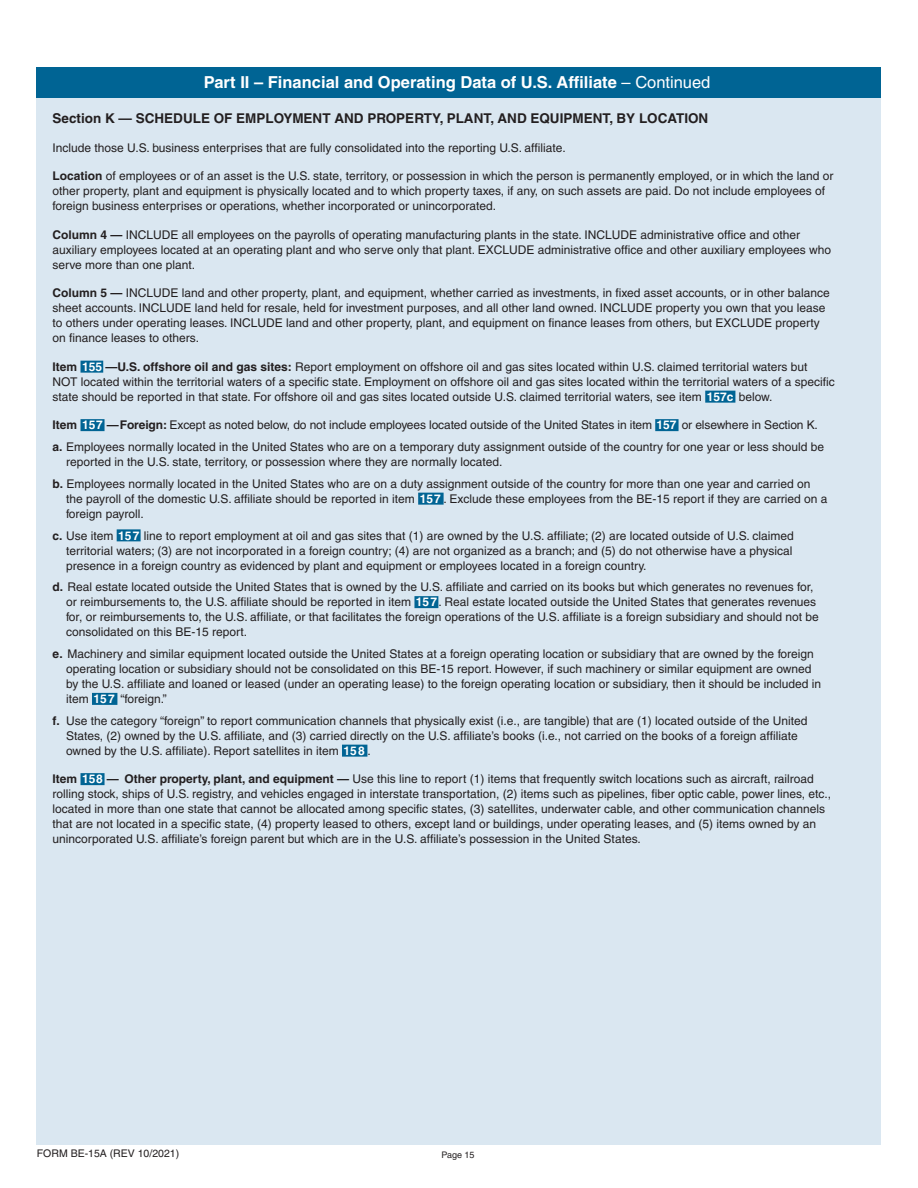
<style>
.page{position:relative;width:918px;height:1188px;background:#fff}
.page>*{position:absolute;margin:0;border:0;box-sizing:border-box;transform-origin:0 0}
.Form_Title{font:700 16.5px "Helvetica";color:#fff}
.Section{font:700 13.5px "Helvetica";color:#231f20}
.Section-2{font:12px/15px "Helvetica";color:#231f20}
.t1{font:10.5px "Helvetica";color:#231f20}
.Section-3{font:9px "Helvetica";color:#231f20}
.s1{font-weight:400}
.s2{font-weight:700}
.s3{font-weight:700;color:#fff}
</style>
<div class="page">
<div style="left:37px;top:68px;width:844px;height:1077px;background:#dae7f1"></div>
<div style="left:37px;top:68px;width:844px;height:30px;background:#006494"></div>
<div style="left:81px;top:361px;width:22px;height:12px;background:#006494"></div>
<div style="left:705px;top:391px;width:30px;height:12px;background:#006494"></div>
<div style="left:81px;top:419px;width:24px;height:12px;background:#006494"></div>
<div style="left:655px;top:419px;width:24px;height:12px;background:#006494"></div>
<div style="left:418px;top:493px;width:26px;height:12px;background:#006494"></div>
<div style="left:117px;top:529px;width:24px;height:12px;background:#006494"></div>
<div style="left:414px;top:596px;width:24px;height:12px;background:#006494"></div>
<div style="left:92px;top:693px;width:25px;height:12px;background:#006494"></div>
<div style="left:342px;top:745px;width:25px;height:12px;background:#006494"></div>
<div style="left:81px;top:773px;width:24px;height:12px;background:#006494"></div>
<p class="Form_Title" style="left:204px;top:73px;width:508px">Part II – Financial and Operating Data of U.S. Affiliate <span class="s1">– Continued</span></p>
<p class="Section" style="left:53px;top:111px;width:657px">Section K — SCHEDULE OF EMPLOYMENT AND PROPERTY, PLANT, AND EQUIPMENT, BY LOCATION</p>
<p class="Section-2" style="left:53px;top:140px;width:515px">Include those U.S. business enterprises that are fully consolidated into the reporting U.S. affiliate.</p>
<p class="Section-2" style="left:53px;top:169px;width:783px"><span class="s2">Location</span> of employees or of an asset is the U.S. state, territory, or possession in which the person is permanently employed, or in which the land or other property, plant and equipment is physically located and to which property taxes, if any, on such assets are paid. Do not include employees of foreign business enterprises or operations, whether incorporated or unincorporated.</p>
<p class="Section-2" style="left:53px;top:227px;width:780px"><span class="s2">Column 4 —</span> INCLUDE all employees on the payrolls of operating manufacturing plants in the state. INCLUDE administrative office and other auxiliary employees located at an operating plant and who serve only that plant. EXCLUDE administrative office and other auxiliary employees who serve more than one plant.</p>
<p class="Section-2" style="left:53px;top:286px;width:779px"><span class="s2">Column 5 —</span> INCLUDE land and other property, plant, and equipment, whether carried as investments, in fixed asset accounts, or in other balance sheet accounts. INCLUDE land held for resale, held for investment purposes, and all other land owned. INCLUDE property you own that you lease to others under operating leases. INCLUDE land and other property, plant, and equipment on finance leases from others, but EXCLUDE property on finance leases to others.</p>
<p class="Section-2" style="left:53px;top:359px;width:784px"><span class="s2">Item</span> <span class="s3">155</span> <span class="s2">—U.S. offshore oil and gas sites:</span> Report employment on offshore oil and gas sites located within U.S. claimed territorial waters but<br>NOT located within the territorial waters of a specific state. Employment on offshore oil and gas sites located within the territorial waters of a specific state should be reported in that state. For offshore oil and gas sites located outside U.S. claimed territorial waters, see item <span class="s3">157c</span> below.</p>
<p class="Section-2" style="left:53px;top:418px;width:767px"><span class="s2">Item</span> <span class="s3">157</span> <span class="s2">—Foreign:</span> Except as noted below, do not include employees located outside of the United States in item <span class="s3">157</span> or elsewhere in Section K.</p>
<p class="Section-2" style="left:66px;top:439px;width:760px;text-indent:-13px"><span class="s2">a.</span> Employees normally located in the United States who are on a temporary duty assignment outside of the country for one year or less should be reported in the U.S. state, territory, or possession where they are normally located.</p>
<p class="Section-2" style="left:66px;top:476px;width:763px;text-indent:-13px"><span class="s2">b.</span> Employees normally located in the United States who are on a duty assignment outside of the country for more than one year and carried on the payroll of the domestic U.S. affiliate should be reported in item <span class="s3">157</span> . Exclude these employees from the BE-15 report if they are carried on a foreign payroll.</p>
<p class="Section-2" style="left:66px;top:528px;width:729px;text-align:justify;text-indent:-14px"><span class="s2">c.</span> Use item <span class="s3">157</span> line to report employment at oil and gas sites that (1) are owned by the U.S. affiliate; (2) are located outside of U.S. claimed territorial waters; (3) are not incorporated in a foreign country; (4) are not organized as a branch; and (5) do not otherwise have a physical presence in a foreign country as evidenced by plant and equipment or employees located in a foreign country.</p>
<p class="Section-2" style="left:66px;top:580px;width:754px;text-indent:-13px"><span class="s2">d.</span> Real estate located outside the United States that is owned by the U.S. affiliate and carried on its books but which generates no revenues for, or reimbursements to, the U.S. affiliate should be reported in item <span class="s3">157</span>. Real estate located outside the United States that generates revenues for, or reimbursements to, the U.S. affiliate, or that facilitates the foreign operations of the U.S. affiliate is a foreign subsidiary and should not be consolidated on this BE-15 report.</p>
<p class="Section-2" style="left:66px;top:646px;width:757px;text-indent:-14px"><span class="s2">e.</span> Machinery and similar equipment located outside the United States at a foreign operating location or subsidiary that are owned by the foreign operating location or subsidiary should not be consolidated on this BE-15 report. However, if such machinery or similar equipment are owned by the U.S. affiliate and loaned or leased (under an operating lease) to the foreign operating location or subsidiary, then it should be included in item <span class="s3">157</span> “foreign.”</p>
<p class="Section-2" style="left:66px;top:713px;width:743px;text-indent:-14px"><span class="s2">f.</span> Use the category “foreign” to report communication channels that physically exist (i.e., are tangible) that are (1) located outside of the United<br>States, (2) owned by the U.S. affiliate, and (3) carried directly on the U.S. affiliate’s books (i.e., not carried on the books of a foreign affiliate owned by the U.S. affiliate). Report satellites in item <span class="s3">158</span> .</p>
<p class="Section-2" style="left:53px;top:772px;width:780px"><span class="s2">Item</span> <span class="s3">158</span> <span class="s2">— Other property, plant, and equipment —</span> Use this line to report (1) items that frequently switch locations such as aircraft, railroad rolling stock, ships of U.S. registry, and vehicles engaged in interstate transportation, (2) items such as pipelines, fiber optic cable, power lines, etc., located in more than one state that cannot be allocated among specific states, (3) satellites, underwater cable, and other communication channels that are not located in a specific state, (4) property leased to others, except land or buildings, under operating leases, and (5) items owned by an unincorporated U.S. affiliate’s foreign parent but which are in the U.S. affiliate’s possession in the United States.</p>
<p class="t1" style="left:37px;top:1147px;width:144px">FORM BE-15A (REV 10/2021)</p>
<p class="Section-3" style="left:441px;top:1150px;width:35px">Page 15</p>
</div>
